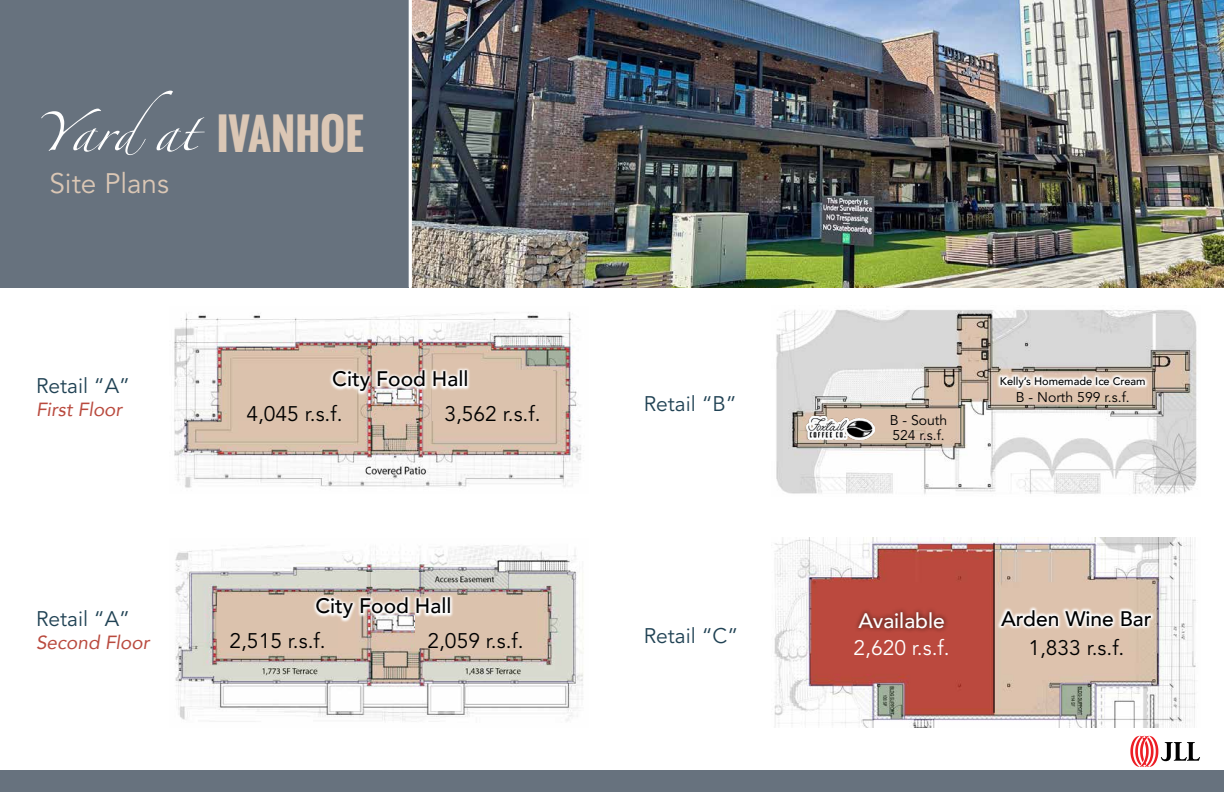
<style>
.page{position:relative;width:1224px;height:792px;background:#fff}
.page>*{position:absolute;margin:0;border:0;box-sizing:border-box;transform-origin:0 0}
.t1{font:700 42.2px "Oswald";color:#dbc7b5}
.t2{font:28px "Avenir";color:#dbc7b5}
.t3{font:21px "Avenir";color:#000}
.t4{font:21px "Avenir";color:#204254}
.t5{font:500 21px "Avenir";color:#000}
.t6{font:21px "Avenir";color:#fff}
.t7{font:500 21px "Avenir";color:#fff}
.t8{font:italic 19px "Avenir";color:#b94a3e}
.t9{font:14px/15px "Avenir";color:#000}
.t10{font:500 11px "Avenir";color:#000}
.s1{font-family:"Zapfino Extra LT One";font-weight:400;font-size:87.5px;color:#fff}
</style>
<div class="page">
<img style="left:412px;top:0;width:812px;height:287px">
<div style="left:0;top:0;width:409px;height:287px;background:#67727e"></div>
<img style="left:174px;top:312px;width:407px;height:176px">
<img style="left:175px;top:545px;width:409px;height:177px">
<img style="left:776px;top:309px;width:421px;height:186px">
<div style="left:0;top:770px;width:1224px;height:22px;background:#67727e"></div>
<img style="left:774px;top:537px;width:422px;height:190px">
<img style="left:805px;top:416px;width:70px;height:24px">
<svg style="left:997px;top:606px;width:158px;height:24px"></svg>
<svg style="left:997px;top:373px;width:152px;height:19px"></svg>
<div style="left:234px;top:370px;width:121px;height:51px;background:#dbc2ad"></div>
<div style="left:432px;top:370px;width:121px;height:51px;background:#dbc2ad"></div>
<svg style="left:329px;top:367px;width:142px;height:29px"></svg>
<div style="left:217px;top:597px;width:121px;height:51px;background:#dbc2ad"></div>
<div style="left:415px;top:597px;width:121px;height:51px;background:#dbc2ad"></div>
<svg style="left:312px;top:594px;width:142px;height:29px"></svg>
<hr style="left:994px;top:543px;width:1px;height:170px;background:#000">
<div style="left:854px;top:607px;width:95px;height:26px;background:#000;opacity:.75"></div>
<svg style="left:1130px;top:736px;width:70px;height:31px"></svg>
<h1 class="t1" style="left:36px;top:102px;width:329px"><span class="s1">Yard at</span> IVANHOE</h1>
<h2 class="t2" style="left:49px;top:162px;width:121px">Site Plans</h2>
<p class="t4" style="left:36px;top:370px;width:96px">Retail “A”</p>
<p class="t8" style="left:36px;top:397px;width:88px">First Floor</p>
<p class="t4" style="left:36px;top:603px;width:96px">Retail “A”</p>
<p class="t8" style="left:36px;top:631px;width:115px">Second Floor</p>
<p class="t5" style="left:332px;top:361px;width:138px">City Food Hall</p>
<p class="t3" style="left:246px;top:398px;width:98px">4,045 r.s.f.</p>
<p class="t3" style="left:444px;top:398px;width:98px">3,562 r.s.f.</p>
<p class="t5" style="left:315px;top:588px;width:138px">City Food Hall</p>
<p class="t3" style="left:229px;top:625px;width:98px">2,515 r.s.f.</p>
<p class="t3" style="left:427px;top:625px;width:98px">2,059 r.s.f.</p>
<p class="t4" style="left:644px;top:389px;width:94px">Retail “B”</p>
<p class="t4" style="left:644px;top:620px;width:96px">Retail “C”</p>
<p class="t9" style="left:890px;top:413px;width:59px">B - South<br>524 r.s.f.</p>
<p class="t10" style="left:1000px;top:372px;width:147px">Kelly’s Homemade Ice Cream</p>
<p class="t9" style="left:1016px;top:390px;width:115px">B - North 599 r.s.f.</p>
<p class="t7" style="left:858px;top:602px;width:88px">Available</p>
<p class="t6" style="left:854px;top:633px;width:98px">2,620 r.s.f.</p>
<p class="t5" style="left:1001px;top:600px;width:152px">Arden Wine Bar</p>
<p class="t3" style="left:1028px;top:632px;width:98px">1,833 r.s.f.</p>
</div>
